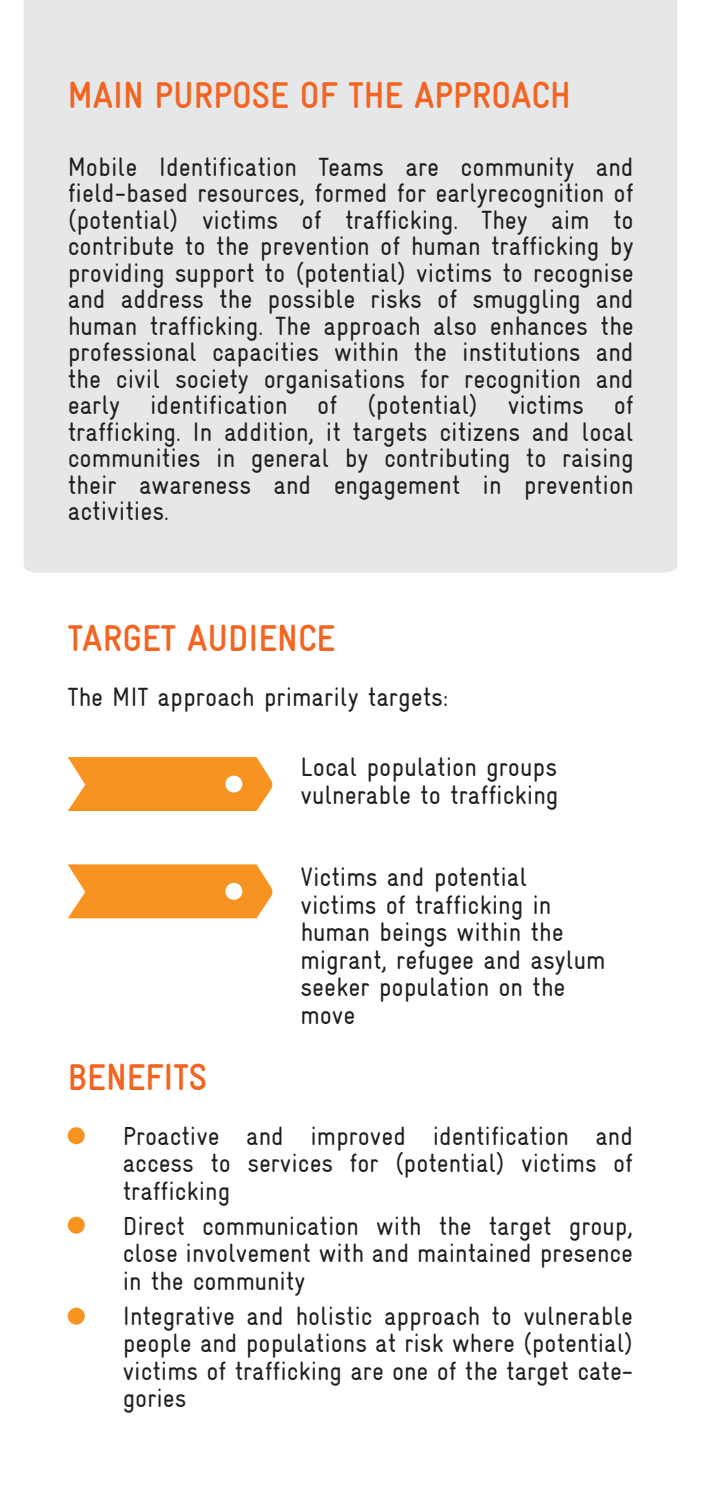
<style>
.page{position:relative;width:701px;height:1487px;background:#fff}
.page>*{position:absolute;margin:0;border:0;box-sizing:border-box;transform-origin:0 0}
.t1{font:700 condensed 37.5px "GIZ Gravur TT Cyr";color:#f36421}
.t2{font:condensed 26.5px/26.5px "GIZ Gravur TT Cyr";color:#231f20}
.t3{font:condensed 26.25px/27.5px "GIZ Gravur TT Cyr";color:#231f20;text-align:justify}
</style>
<div class="page">
<div style="left:24px;top:0;width:653px;height:573px;background:#e6e7e9"></div>
<svg style="left:68px;top:757px;width:205px;height:54px;background:#f79c32"></svg>
<div style="left:225px;top:775px;width:17px;height:17px;background:#fff;border-radius:50%"></div>
<svg style="left:68px;top:864px;width:205px;height:54px;background:#f79c33"></svg>
<div style="left:225px;top:883px;width:17px;height:17px;background:#fff;border-radius:50%"></div>
<div style="left:68px;top:1127px;width:17px;height:17px;background:#f79320;border-radius:50%"></div>
<div style="left:68px;top:1308px;width:17px;height:17px;background:#f79320;border-radius:50%"></div>
<div style="left:68px;top:1217px;width:17px;height:17px;background:#f79320;border-radius:50%"></div>
<h1 class="t1" style="left:68px;top:73px;width:504px">MAIN PURPOSE OF THЕ APPROACH</h1>
<p class="t2" style="left:68px;top:153px;width:567px;text-align:justify">Mobile Identification Teams are community and field-based resources, formed for earlyrecognition of (potential) victims of trafficking. They aim to contribute to the prevention of human trafficking by providing support to (potential) victims to recognise and address the possible risks of smuggling and human trafficking. The approach also enhances the professional capacities within the institutions and the civil society organisations for recognition and early identification of (potential) victims of trafficking. In addition, it targets citizens and local communities in general by contributing to raising their awareness and engagement in prevention activities.</p>
<h1 class="t1" style="left:68px;top:617px;width:269px">TARGET AUDIENCE</h1>
<p class="t2" style="left:68px;top:684px;width:382px">The MIT approach primarily targets:</p>
<p class="t2" style="left:300px;top:753px;width:260px;line-height:27.5px">Local population groups vulnerable to trafficking</p>
<p class="t2" style="left:300px;top:863px;width:306px;line-height:27.5px">Victims and potential victims of trafficking in human beings within the migrant, refugee and asylum seeker population on the move</p>
<h1 class="t1" style="left:68px;top:1055px;width:141px">BENEFITS</h1>
<p class="t3" style="left:123px;top:1122px;width:512px">Proactive and improved identification and access to services for (potential) victims of trafficking</p>
<p class="t3" style="left:123px;top:1212px;width:512px">Direct communication with the target group, close involvement with and maintained presence in the community</p>
<p class="t3" style="left:123px;top:1302px;width:512px">Integrative and holistic approach to vulnerable people and populations at risk where (potential) victims of trafficking are one of the target cate&shy;gories</p>
</div>
